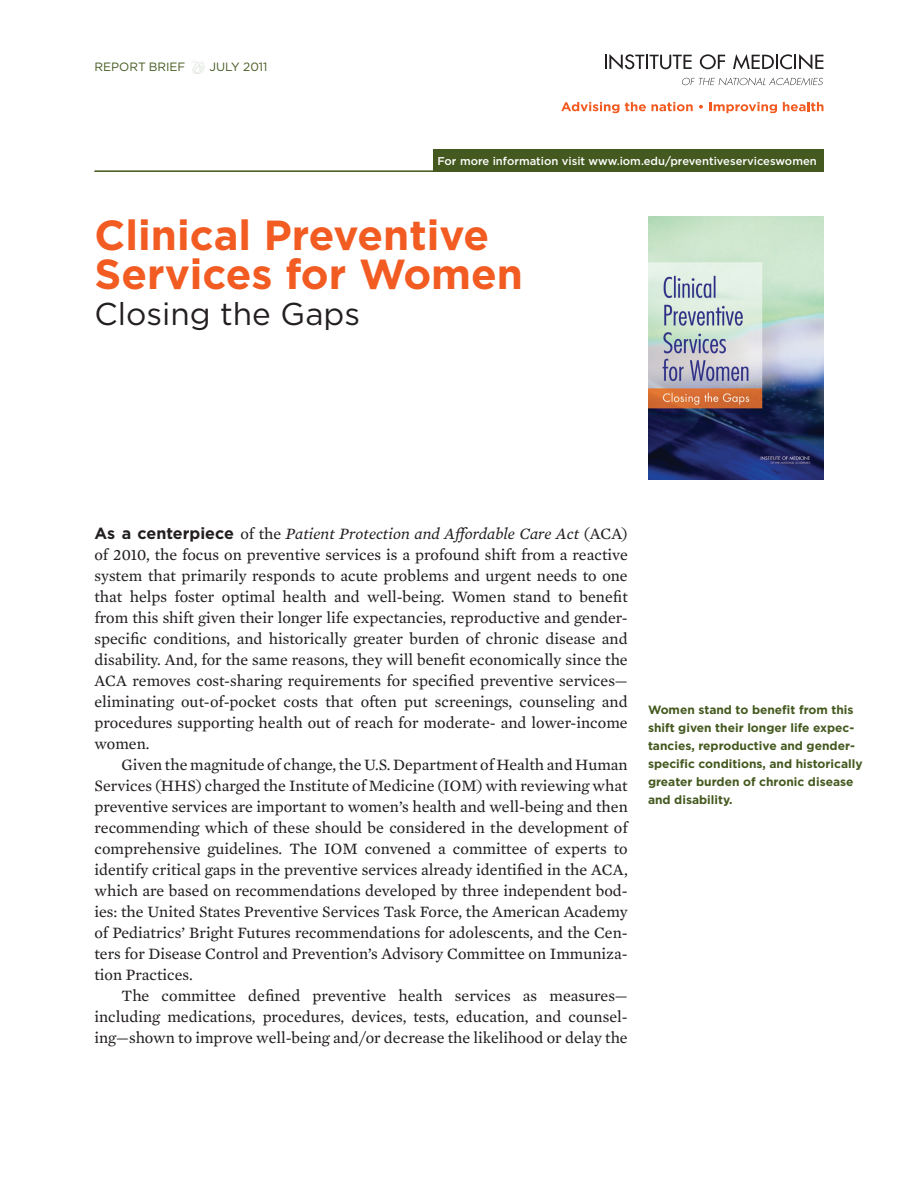
<style>
.page{position:relative;width:918px;height:1188px;background:#fff}
.page>*{position:absolute;margin:0;border:0;box-sizing:border-box;transform-origin:0 0}
.Header_A__gotham_bo{font:700 42px/39px "Gotham";color:#f25b21}
.Header_A__subhead{font:31.5px "Gotham";color:#231f20}
.Body_Text{font:16.2px/21px "Mercury Text G2";color:#231f20;text-align:justify}
.Header_C__gotham_bo{font:16.2px/21px "Mercury Text G2";color:#231f20;text-align:justify}
.Sidebar{font:700 12px/18px "Gotham";color:#44591f}
.Report_Brief___Date{font:12px "Gotham";color:#44591f}
.For_More_Informatio{font:500 11.25px "Gotham";color:#fff}
.s1{font-family:"Gotham";font-weight:700}
.s2{font-style:italic}
</style>
<div class="page">
<div style="left:433px;top:149px;width:391px;height:23px;background:#44591f"></div>
<svg style="left:605px;top:54px;width:87px;height:16px"></svg>
<svg style="left:700px;top:54px;width:25px;height:15px"></svg>
<svg style="left:733px;top:54px;width:90px;height:16px"></svg>
<svg style="left:682px;top:78px;width:141px;height:7px"></svg>
<svg style="left:561px;top:102px;width:58px;height:11px"></svg>
<svg style="left:625px;top:102px;width:68px;height:9px"></svg>
<svg style="left:699px;top:105px;width:4px;height:4px"></svg>
<svg style="left:710px;top:102px;width:67px;height:11px"></svg>
<svg style="left:783px;top:102px;width:40px;height:9px"></svg>
<svg style="left:191px;top:60px;width:14px;height:14px"></svg>
<img style="left:648px;top:216px;width:175px;height:263px">
<hr style="left:94px;top:171px;width:730px;height:1px;background:#44591f">
<p class="Report_Brief___Date" style="left:94px;top:59px;width:92px">REPORT BRIEF</p>
<p class="Report_Brief___Date" style="left:209px;top:59px;width:60px">JULY 2011</p>
<p class="For_More_Informatio" style="left:437px;top:153px;width:381px">For more information visit www.iom.edu/preventiveserviceswomen</p>
<p class="Header_A__gotham_bo" style="left:94px;top:215px;width:430px">Clinical Preventive<br>Services for Women</p>
<p class="Header_A__subhead" style="left:94px;top:293px;width:267px">Closing the Gaps</p>
<p class="Header_C__gotham_bo" style="left:94px;top:523px;width:535px"><span class="s1">As a centerpiece</span> of the <span class="s2">Patient Protection and Affordable Care Act</span> (ACA) of 2010, the focus on preventive services is a profound shift from a reactive system that primarily responds to acute problems and urgent needs to one that helps foster optimal health and well-being. Women stand to benefit from this shift given their longer life expectancies, reproductive and gender&shy;specific conditions, and historically greater burden of chronic disease and disability. And, for the same reasons, they will benefit economically since the ACA removes cost-sharing requirements for specified preventive services— eliminating out-of-pocket costs that often put screenings, counseling and procedures supporting health out of reach for moderate- and lower-income women.</p>
<p class="Body_Text" style="left:94px;top:754px;width:535px;text-indent:27px">Given the magnitude of change, the U.S. Department of Health and Human Services (HHS) charged the Institute of Medicine (IOM) with reviewing what preventive services are important to women’s health and well-being and then recommending which of these should be considered in the development of comprehensive guidelines. The IOM convened a committee of experts to identify critical gaps in the preventive services already identified in the ACA, which are based on recommendations developed by three independent bod&shy;ies: the United States Preventive Services Task Force, the American Academy of Pediatrics’ Bright Futures recommendations for adolescents, and the Cen&shy;ters for Disease Control and Prevention’s Advisory Committee on Immuniza&shy;tion Practices.</p>
<p class="Body_Text" style="left:94px;top:985px;width:535px;text-indent:27px">The committee defined preventive health services as measures— including medications, procedures, devices, tests, education, and counsel&shy;ing—shown to improve well-being and/or decrease the likelihood or delay the</p>
<p class="Sidebar" style="left:648px;top:701px;width:216px">Women stand to benefit from this shift given their longer life expec&shy;tancies, reproductive and gender&shy;specific conditions, and historically greater burden of chronic disease and disability.</p>
</div>
